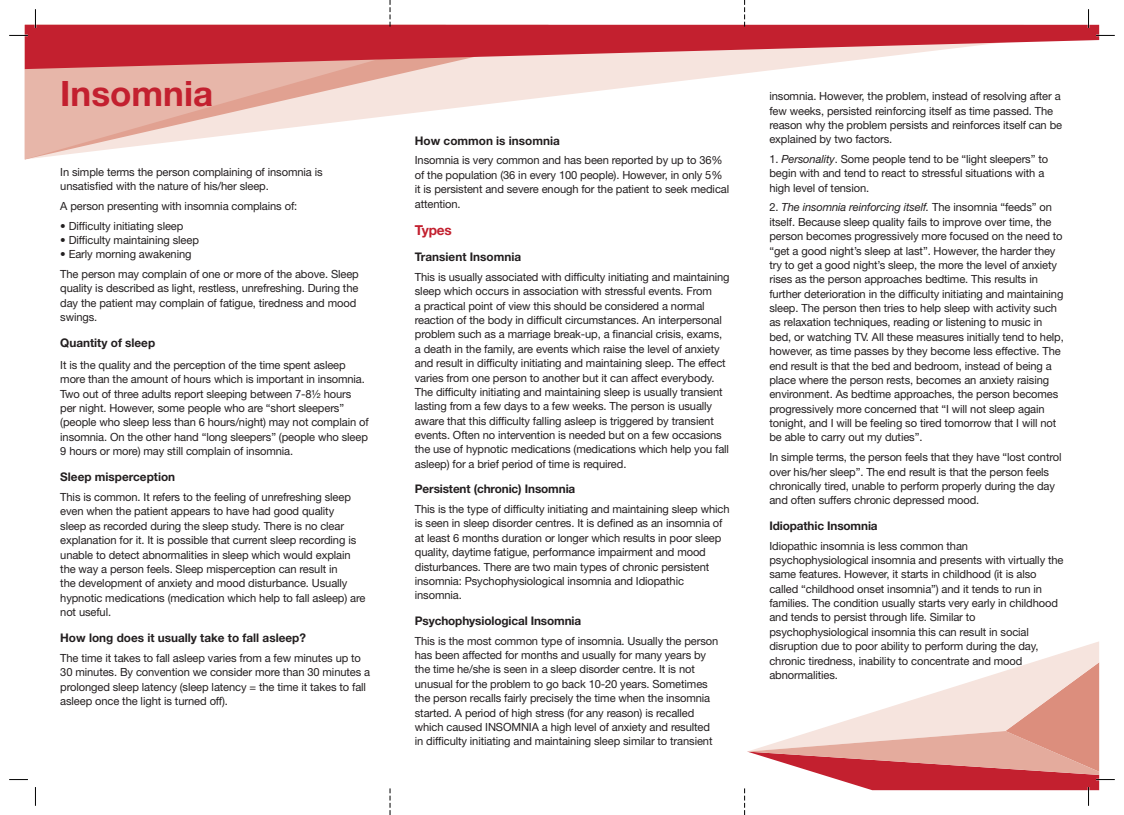
<style>
.page{position:relative;width:1124px;height:815px;background:#fff}
.page>*{position:absolute;margin:0;border:0;box-sizing:border-box;transform-origin:0 0}
.t1{font:700 35px "Helvetica Neue LT Std";color:#c3202f}
.t2{font:700 13.75px "Helvetica Neue LT Std";letter-spacing:-.01em;color:#c3202f}
.Body{font:700 11.88px "Helvetica Neue LT Std";color:#231f20}
.Body_Bold{font:700 11.88px "Helvetica Neue LT Std";color:#231f20}
.Body-2{font:11.25px/14.4px "Helvetica Neue LT Std";letter-spacing:-.01em;color:#231f20}
.s1{font-style:italic}
</style>
<div class="page">
<svg style="left:548px;top:69px;width:231px;height:28px"></svg>
<svg style="left:445px;top:69px;width:103px;height:40px;background:#f7e7e2"></svg>
<svg style="left:25px;top:69px;width:420px;height:90px"></svg>
<svg style="left:25px;top:25px;width:1073px;height:44px;background:#d36069"></svg>
<svg style="left:1034px;top:642px;width:64px;height:20px"></svg>
<svg style="left:390px;top:0;width:1px;height:27px"></svg>
<svg style="left:744px;top:0;width:1px;height:27px"></svg>
<svg style="left:390px;top:788px;width:1px;height:27px"></svg>
<svg style="left:9px;top:35px;width:19px;height:1px"></svg>
<svg style="left:1095px;top:35px;width:19px;height:1px"></svg>
<svg style="left:9px;top:779px;width:19px;height:1px"></svg>
<svg style="left:35px;top:9px;width:1px;height:19px"></svg>
<svg style="left:35px;top:787px;width:1px;height:19px"></svg>
<svg style="left:1087px;top:9px;width:2px;height:19px"></svg>
<svg style="left:744px;top:662px;width:370px;height:153px"></svg>
<p class="t1" style="left:60px;top:72px;width:154px">Insomnia</p>
<p class="Body-2" style="left:60px;top:164px;width:264px">In simple terms the person complaining of insomnia is unsatisfied with the nature of his/her sleep.</p>
<p class="Body-2" style="left:60px;top:198px;width:238px">A person presenting with insomnia complains of:</p>
<p class="Body-2" style="left:60px;top:218px;width:125px">• Difficulty initiating sleep</p>
<p class="Body-2" style="left:60px;top:233px;width:140px">• Difficulty maintaining sleep</p>
<p class="Body-2" style="left:60px;top:247px;width:133px">• Early morning awakening</p>
<p class="Body-2" style="left:60px;top:267px;width:300px">The person may complain of one or more of the above. Sleep quality is described as light, restless, unrefreshing. During the day the patient may complain of fatigue, tiredness and mood swings.</p>
<p class="Body_Bold" style="left:60px;top:336px;width:96px">Quantity of sleep</p>
<p class="Body-2" style="left:60px;top:357px;width:310px">It is the quality and the perception of the time spent asleep more than the amount of hours which is important in insomnia.<br>Two out of three adults report sleeping between 7-8½ hours per night. However, some people who are “short sleepers” (people who sleep less than 6 hours/night) may not complain of insomnia. On the other hand “long sleepers” (people who sleep 9 hours or more) may still complain of insomnia.</p>
<p class="Body" style="left:60px;top:470px;width:116px">Sleep misperception</p>
<p class="Body-2" style="left:60px;top:490px;width:307px">This is common. It refers to the feeling of unrefreshing sleep even when the patient appears to have had good quality<br>sleep as recorded during the sleep study. There is no clear explanation for it. It is possible that current sleep recording is unable to detect abnormalities in sleep which would explain the way a person feels. Sleep misperception can result in<br>the development of anxiety and mood disturbance. Usually hypnotic medications (medication which help to fall asleep) are not useful.</p>
<p class="Body" style="left:60px;top:631px;width:247px">How long does it usually take to fall asleep?</p>
<p class="Body-2" style="left:60px;top:651px;width:311px">The time it takes to fall asleep varies from a few minutes up to 30 minutes. By convention we consider more than 30 minutes a prolonged sleep latency (sleep latency = the time it takes to fall asleep once the light is turned off).</p>
<p class="Body" style="left:415px;top:133px;width:146px">How common is insomnia</p>
<p class="Body-2" style="left:415px;top:153px;width:316px">Insomnia is very common and has been reported by up to 36% of the population (36 in every 100 people). However, in only 5% it is persistent and severe enough for the patient to seek medical attention.</p>
<p class="t2" style="left:415px;top:222px;width:39px">Types</p>
<p class="Body" style="left:415px;top:250px;width:108px">Transient Insomnia</p>
<p class="Body-2" style="left:415px;top:270px;width:316px">This is usually associated with difficulty initiating and maintaining sleep which occurs in association with stressful events. From<br>a practical point of view this should be considered a normal reaction of the body in difficult circumstances. An interpersonal problem such as a marriage break-up, a financial crisis, exams, a death in the family, are events which raise the level of anxiety and result in difficulty initiating and maintaining sleep. The effect varies from one person to another but it can affect everybody.<br>The difficulty initiating and maintaining sleep is usually transient lasting from a few days to a few weeks. The person is usually aware that this difficulty falling asleep is triggered by transient events. Often no intervention is needed but on a few occasions the use of hypnotic medications (medications which help you fall asleep) for a brief period of time is required.</p>
<p class="Body" style="left:415px;top:482px;width:162px">Persistent (chronic) Insomnia</p>
<p class="Body-2" style="left:415px;top:502px;width:316px">This is the type of difficulty initiating and maintaining sleep which is seen in sleep disorder centres. It is defined as an insomnia of at least 6 months duration or longer which results in poor sleep quality, daytime fatigue, performance impairment and mood disturbances. There are two main types of chronic persistent insomnia: Psychophysiological insomnia and Idiopathic insomnia.</p>
<p class="Body" style="left:415px;top:613px;width:168px">Psychophysiological Insomnia</p>
<p class="Body-2" style="left:415px;top:633px;width:305px">This is the most common type of insomnia. Usually the person has been affected for months and usually for many years by the time he/she is seen in a sleep disorder centre. It is not unusual for the problem to go back 10-20 years. Sometimes the person recalls fairly precisely the time when the insomnia started. A period of high stress (for any reason) is recalled which caused INSOMNIA a high level of anxiety and resulted in difficulty initiating and maintaining sleep similar to transient</p>
<p class="Body-2" style="left:769px;top:89px;width:294px">insomnia. However, the problem, instead of resolving after a few weeks, persisted reinforcing itself as time passed. The reason why the problem persists and reinforces itself can be explained by two factors.</p>
<p class="Body-2" style="left:769px;top:152px;width:280px">1. <span class="s1">Personality</span>. Some people tend to be “light sleepers” to begin with and tend to react to stressful situations with a high level of tension.</p>
<p class="Body-2" style="left:769px;top:200px;width:296px">2. <span class="s1">The insomnia reinforcing itself.</span> The insomnia “feeds” on itself. Because sleep quality fails to improve over time, the person becomes progressively more focused on the need to “get a good night’s sleep at last”. However, the harder they try to get a good night’s sleep, the more the level of anxiety rises as the person approaches bedtime. This results in further deterioration in the difficulty initiating and maintaining sleep. The person then tries to help sleep with activity such as relaxation techniques, reading or listening to music in bed, or watching TV. All these measures initially tend to help, however, as time passes by they become less effective. The end result is that the bed and bedroom, instead of being a place where the person rests, becomes an anxiety raising environment. As bedtime approaches, the person becomes progressively more concerned that “I will not sleep again tonight, and I will be feeling so tired tomorrow that I will not be able to carry out my duties”.</p>
<p class="Body-2" style="left:769px;top:450px;width:293px">In simple terms, the person feels that they have “lost control over his/her sleep”. The end result is that the person feels chronically tired, unable to perform properly during the day and often suffers chronic depressed mood.</p>
<p class="Body" style="left:769px;top:518px;width:110px">Idiopathic Insomnia</p>
<p class="Body-2" style="left:769px;top:538px;width:295px">Idiopathic insomnia is less common than psychophysiological insomnia and presents with virtually the same features. However, it starts in childhood (it is also called “childhood onset insomnia”) and it tends to run in families. The condition usually starts very early in childhood and tends to persist through life. Similar to psychophysiological insomnia this can result in social disruption due to poor ability to perform during the day, chronic tiredness, inability to concentrate and mood abnormalities.</p>
</div>
